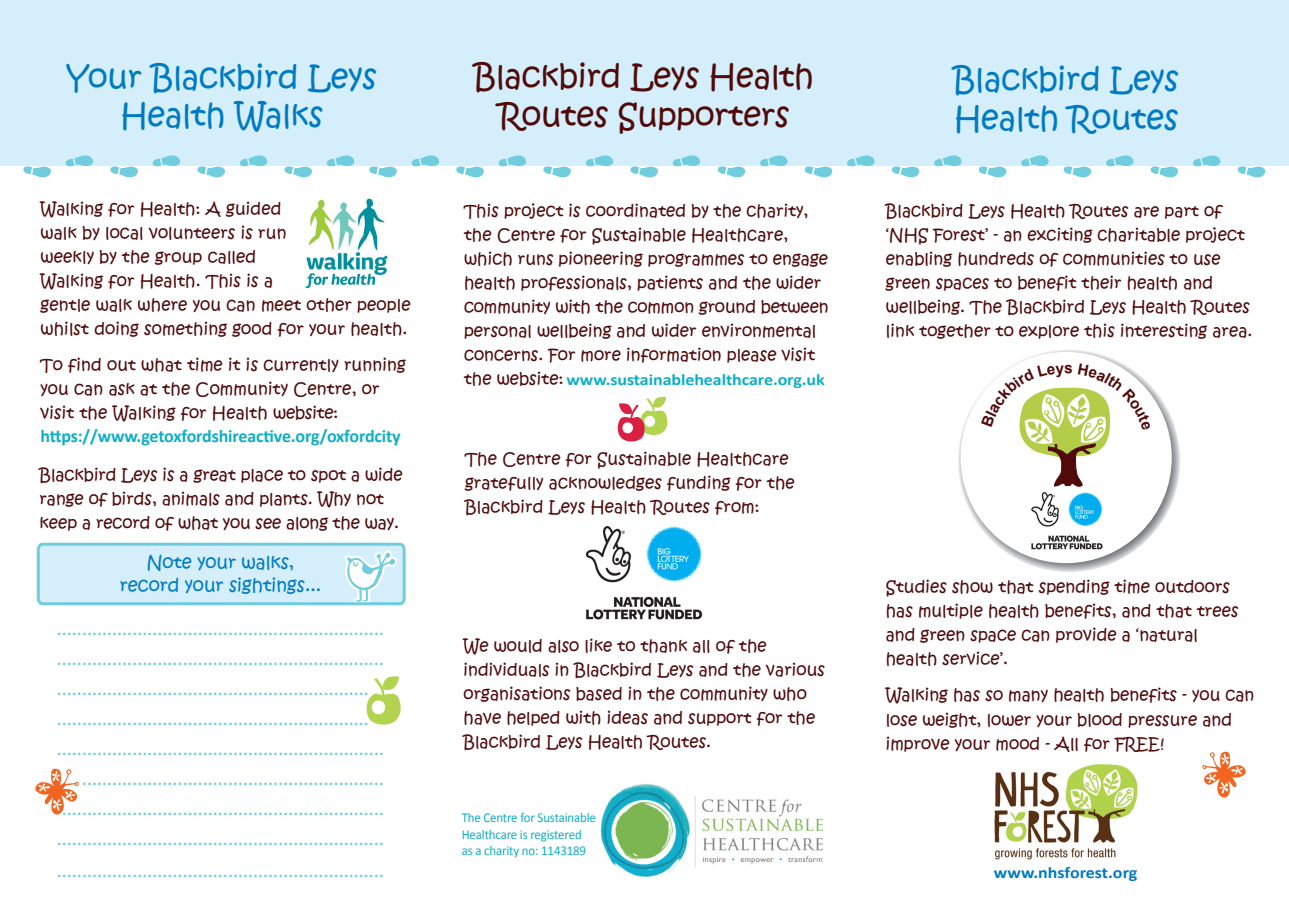
<style>
.page{position:relative;width:1289px;height:919px;background:#fff}
.page>*{position:absolute;margin:0;border:0;box-sizing:border-box;transform-origin:0 0}
.t1{font:31.5px/39px "Kristen ITC";color:#007ac2}
.t2{font:31.5px/39px "Kristen ITC";color:#500a0a;text-align:center}
.t3{font:700 18px "Calibri";letter-spacing:-.01em;color:#0faec5}
.t4{font:18px/22.5px "Kristen ITC";color:#007ac2;text-align:center}
.t5{font:16.5px/24px "Kristen ITC";letter-spacing:.005em;color:#500a0a}
.t6{font:16.5px/30px "Kristen ITC";color:#6fcddd;text-align:justify}
.t7{font:700 16.2px "Calibri";letter-spacing:-.005em;color:#0faec5;scale:1.11 1}
.t8{font:700 16.2px "Calibri";color:#007ac2;scale:1.11 1}
.t9{font:13.5px/16.5px "Calibri";letter-spacing:-.01em;color:#0faec5;scale:.95 1}
.s1{font-family:"Kristen ITC";font-weight:400;font-size:16.5px;color:#500a0a}
</style>
<div class="page">
<img style="left:585px;top:525px;width:118px;height:95px">
<svg style="left:957px;top:349px;width:223px;height:223px;background:#c0c1c4"></svg>
<div style="left:960px;top:352px;width:211px;height:211px;background:#fff;border-radius:50%"></div>
<div style="left:0;top:0;width:1288px;height:166px;background:#d4effb"></div>
<svg style="left:23px;top:166px;width:28px;height:12px"></svg>
<svg style="left:66px;top:155px;width:28px;height:12px"></svg>
<svg style="left:110px;top:166px;width:28px;height:12px"></svg>
<svg style="left:153px;top:155px;width:28px;height:12px"></svg>
<svg style="left:197px;top:166px;width:28px;height:12px"></svg>
<svg style="left:240px;top:155px;width:28px;height:12px"></svg>
<svg style="left:284px;top:166px;width:28px;height:12px"></svg>
<svg style="left:327px;top:155px;width:28px;height:12px"></svg>
<svg style="left:369px;top:166px;width:28px;height:12px"></svg>
<svg style="left:411px;top:155px;width:28px;height:12px"></svg>
<svg style="left:456px;top:166px;width:28px;height:12px"></svg>
<svg style="left:498px;top:155px;width:28px;height:12px"></svg>
<svg style="left:543px;top:166px;width:28px;height:12px"></svg>
<svg style="left:585px;top:155px;width:29px;height:12px"></svg>
<svg style="left:630px;top:166px;width:28px;height:12px"></svg>
<svg style="left:672px;top:155px;width:29px;height:12px"></svg>
<svg style="left:717px;top:166px;width:29px;height:12px"></svg>
<svg style="left:760px;top:155px;width:28px;height:12px"></svg>
<svg style="left:804px;top:166px;width:29px;height:12px"></svg>
<svg style="left:847px;top:155px;width:28px;height:12px"></svg>
<svg style="left:891px;top:166px;width:29px;height:12px"></svg>
<svg style="left:934px;top:155px;width:28px;height:12px"></svg>
<svg style="left:978px;top:166px;width:29px;height:12px"></svg>
<svg style="left:1021px;top:155px;width:28px;height:12px"></svg>
<svg style="left:1063px;top:166px;width:29px;height:12px"></svg>
<svg style="left:1106px;top:155px;width:28px;height:12px"></svg>
<svg style="left:1150px;top:166px;width:29px;height:12px"></svg>
<svg style="left:1193px;top:155px;width:28px;height:12px"></svg>
<svg style="left:1237px;top:166px;width:29px;height:12px"></svg>
<svg style="left:617px;top:396px;width:51px;height:46px"></svg>
<div style="left:622px;top:422px;width:11px;height:11px;background:#fff;border-radius:50%"></div>
<img style="left:994px;top:764px;width:144px;height:96px">
<img style="left:600px;top:784px;width:223px;height:93px">
<svg style="left:1202px;top:751px;width:43px;height:47px"></svg>
<svg style="left:35px;top:542px;width:371px;height:273px"></svg>
<div style="left:371px;top:700px;width:14px;height:14px;background:#fff;border-radius:50%"></div>
<img style="left:1024px;top:492px;width:82px;height:68px">
<img style="left:305px;top:198px;width:83px;height:91px">
<svg style="left:981px;top:363px;width:169px;height:124px"></svg>
<h1 class="t1" style="left:67px;top:59px;width:311px;line-height:37.8px;text-align:center">Your Blackbird Leys<br>Health Walks</h1>
<p class="t5" style="left:40px;top:197px;width:372px">Walking for Health: A guided<br>walk by local volunteers is run<br>weekly by the group called<br>Walking for Health. This is a<br>gentle walk where you can meet other people whilst doing something good for your health.</p>
<p class="t5" style="left:40px;top:353px;width:367px">To find out what time it is currently running you can ask at the Community Centre, or visit the Walking for Health website:</p>
<p class="t3" style="left:40px;top:424px;width:362px">https://www.getoxfordshireactive.org/oxfordcity</p>
<p class="t5" style="left:40px;top:463px;width:364px">Blackbird Leys is a great place to spot a wide range of birds, animals and plants. Why not keep a record of what you see along the way.</p>
<p class="t4" style="left:120px;top:551px;width:203px">Note your walks, record your sightings...</p>
<p class="t6" style="left:57px;top:615px;width:329px">................................................................. ................................................................. ................................................................. ................................................................. ................................................................. ................................................................. ................................................................. .................................................................</p>
<p class="t6" style="left:57px;top:857px;width:329px">.................................................................</p>
<h1 class="t2" style="left:474px;top:57px;width:341px">Blackbird Leys Health<br>Routes Supporters</h1>
<p class="t5" style="left:464px;top:199px;width:366px">This project is coordinated by the charity, the Centre for Sustainable Healthcare, which runs pioneering programmes to engage health professionals, patients and the wider community with the common ground between personal wellbeing and wider environmental concerns. For more information please visit</p>
<p class="t7" style="left:464px;top:369px;width:326px"><span class="s1">the website:</span> www.sustainablehealthcare.org.uk</p>
<p class="t5" style="left:465px;top:447px;width:331px">The Centre for Sustainable Healthcare gratefully acknowledges funding for the<br>Blackbird Leys Health Routes from:</p>
<p class="t5" style="left:463px;top:634px;width:363px">We would also like to thank all of the individuals in Blackbird Leys and the various organisations based in the community who have helped with ideas and support for the Blackbird Leys Health Routes.</p>
<p class="t9" style="left:462px;top:809px;width:143px">The Centre for Sustainable<br>Healthcare is registered as a charity no: 1143189</p>
<h1 class="t1" style="left:953px;top:60px;width:227px">Blackbird Leys<br>Health Routes</h1>
<p class="t5" style="left:885px;top:199px;width:368px">Blackbird Leys Health Routes are part of ‘NHS Forest’ - an exciting charitable project enabling hundreds of communities to use green spaces to benefit their health and wellbeing. The Blackbird Leys Health Routes link together to explore this interesting area.</p>
<p class="t5" style="left:885px;top:575px;width:354px">Studies show that spending time outdoors has multiple health benefits, and that trees and green space can provide a ‘natural health service’.</p>
<p class="t5" style="left:885px;top:683px;width:370px">Walking has so many health benefits - you can lose weight, lower your blood pressure and improve your mood - All for FREE!</p>
<p class="t8" style="left:993px;top:861px;width:131px">www.nhsforest.org</p>
</div>
